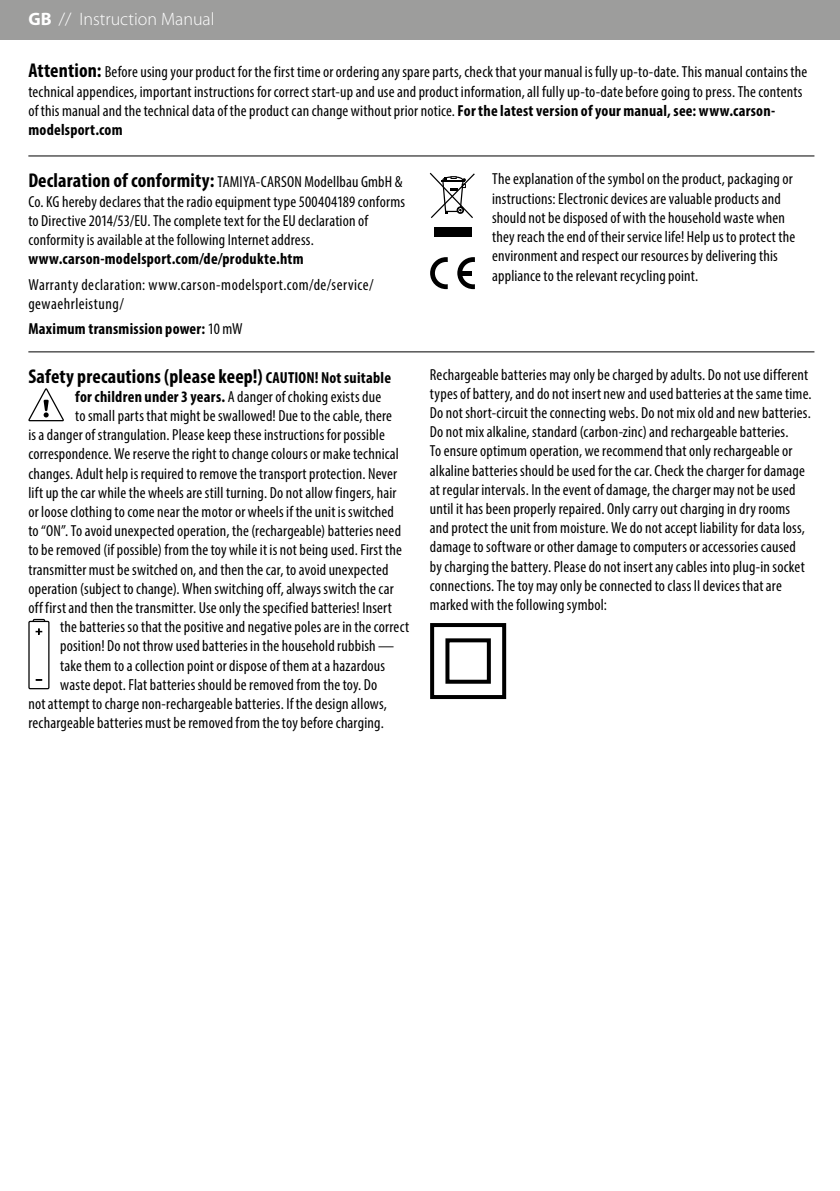
<style>
.page{position:relative;width:840px;height:1191px;background:#fff}
.page>*{position:absolute;margin:0;border:0;box-sizing:border-box;transform-origin:0 0}
.t1{font:700 condensed 20px "Myriad Pro";letter-spacing:.005em;color:#000}
.t2{font:300 18px "Myriad Pro";color:#fff}
.t3{font:condensed 16px/19.2px "Myriad Pro";letter-spacing:.01em;color:#000}
.t4{font:condensed 16px/19.2px "Myriad Pro";letter-spacing:.03em;color:#000}
.t5{font:700 condensed 16px "Myriad Pro";letter-spacing:.015em;color:#000}
.s1{font-weight:700}
.s2{font-weight:700;font-size:20px}
.s3{font-weight:400}
.s4{font-size:16px}
</style>
<div class="page">
<div style="left:0;top:0;width:839px;height:40px;background:#9d9d9c"></div>
<hr style="left:28px;top:156px;width:786px;height:1px;background:#000">
<div style="left:433px;top:228px;width:38px;height:9px;background:#000"></div>
<svg style="left:429px;top:173px;width:45px;height:45px"></svg>
<svg style="left:430px;top:257px;width:17px;height:32px"></svg>
<svg style="left:457px;top:257px;width:17px;height:32px"></svg>
<hr style="left:460px;top:271px;width:11px;height:4px;background:#000">
<hr style="left:28px;top:351px;width:786px;height:1px;background:#000">
<svg style="left:28px;top:388px;width:36px;height:33px"></svg>
<div style="left:430px;top:623px;width:76px;height:76px;border:4px solid #000"></div>
<div style="left:445px;top:638px;width:45px;height:45px;border:4px solid #000"></div>
<div style="left:33px;top:619px;width:12px;height:6px;border:1px solid #000"></div>
<div style="left:29px;top:621px;width:20px;height:67px;background:#fff"></div>
<div style="left:28px;top:621px;width:21px;height:68px;border:1px solid #000"></div>
<svg style="left:36px;top:628px;width:6px;height:6px"></svg>
<p class="t2" style="left:28px;top:8px;width:188px"><span class="s1">GB</span> // Instruction Manual</p>
<p class="t3" style="left:28px;top:62px;width:780px"><span class="s2">Attention:</span> Before using your product for the first time or ordering any spare parts, check that your manual is fully up-to-date. This manual contains the technical appendices, important instructions for correct start-up and use and product information, all fully up-to-date before going to press. The contents of this manual and the technical data of the product can change without prior notice. <span class="s1">For the latest version of your manual, see: www.carson&shy;modelsport.com</span></p>
<p class="t3" style="left:28px;top:172px;width:378px"><span class="s2">Declaration of conformity:</span> TAMIYA-CARSON Modellbau GmbH &amp; Co. KG hereby declares that the radio equipment type 500404189 conforms to Directive 2014/53/EU. The complete text for the EU declaration of conformity is available at the following Internet address.</p>
<p class="t5" style="left:28px;top:249px;width:277px">www.carson-modelsport.com/de/produkte.htm</p>
<p class="t4" style="left:28px;top:274px;width:346px">Warranty declaration: www.carson-modelsport.com/de/service/ gewaehrleistung/</p>
<p class="t5" style="left:28px;top:318px;width:216px">Maximum transmission power: <span class="s3">10 mW</span></p>
<p class="t1" style="left:28px;top:363px;width:364px">Safety precautions (please keep!) <span class="s4">CAUTION! Not suitable</span></p>
<p class="t3" style="left:75px;top:387px;width:307px"><span class="s1">for children under 3 years.</span> A danger of choking exists due</p>
<p class="t3" style="left:75px;top:406px;width:318px">to small parts that might be swallowed! Due to the cable, there</p>
<p class="t3" style="left:28px;top:425px;width:358px">is a danger of strangulation. Please keep these instructions for possible</p>
<p class="t3" style="left:28px;top:444px;width:372px">correspondence. We reserve the right to change colours or make technical</p>
<p class="t3" style="left:28px;top:463px;width:370px">changes. Adult help is required to remove the transport protection. Never</p>
<p class="t3" style="left:28px;top:483px;width:369px">lift up the car while the wheels are still turning. Do not allow fingers, hair</p>
<p class="t3" style="left:28px;top:502px;width:367px">or loose clothing to come near the motor or wheels if the unit is switched</p>
<p class="t3" style="left:28px;top:521px;width:374px">to “ON”. To avoid unexpected operation, the (rechargeable) batteries need</p>
<p class="t3" style="left:28px;top:540px;width:375px">to be removed (if possible) from the toy while it is not being used. First the</p>
<p class="t3" style="left:28px;top:559px;width:361px">transmitter must be switched on, and then the car, to avoid unexpected</p>
<p class="t3" style="left:28px;top:579px;width:366px">operation (subject to change). When switching off, always switch the car</p>
<p class="t3" style="left:28px;top:598px;width:365px">off first and then the transmitter. Use only the specified batteries! Insert</p>
<p class="t3" style="left:60px;top:617px;width:350px">the batteries so that the positive and negative poles are in the correct</p>
<p class="t3" style="left:60px;top:636px;width:335px">position! Do not throw used batteries in the household rubbish —</p>
<p class="t3" style="left:60px;top:655px;width:326px">take them to a collection point or dispose of them at a hazardous</p>
<p class="t3" style="left:60px;top:675px;width:318px">waste depot. Flat batteries should be removed from the toy. Do</p>
<p class="t3" style="left:28px;top:694px;width:360px">not attempt to charge non-rechargeable batteries. If the design allows,</p>
<p class="t3" style="left:28px;top:713px;width:357px">rechargeable batteries must be removed from the toy before charging.</p>
<p class="t3" style="left:492px;top:169px;width:304px">The explanation of the symbol on the product, packaging or instructions: Electronic devices are valuable products and should not be disposed of with the household waste when they reach the end of their service life! Help us to protect the environment and respect our resources by delivering this appliance to the relevant recycling point.</p>
<p class="t3" style="left:429px;top:364px;width:383px">Rechargeable batteries may only be charged by adults. Do not use different types of battery, and do not insert new and used batteries at the same time.<br>Do not short-circuit the connecting webs. Do not mix old and new batteries.<br>Do not mix alkaline, standard (carbon-zinc) and rechargeable batteries.<br>To ensure optimum operation, we recommend that only rechargeable or alkaline batteries should be used for the car. Check the charger for damage at regular intervals. In the event of damage, the charger may not be used until it has been properly repaired. Only carry out charging in dry rooms and protect the unit from moisture. We do not accept liability for data loss, damage to software or other damage to computers or accessories caused by charging the battery. Please do not insert any cables into plug-in socket connections. The toy may only be connected to class II devices that are marked with the following symbol:</p>
</div>
